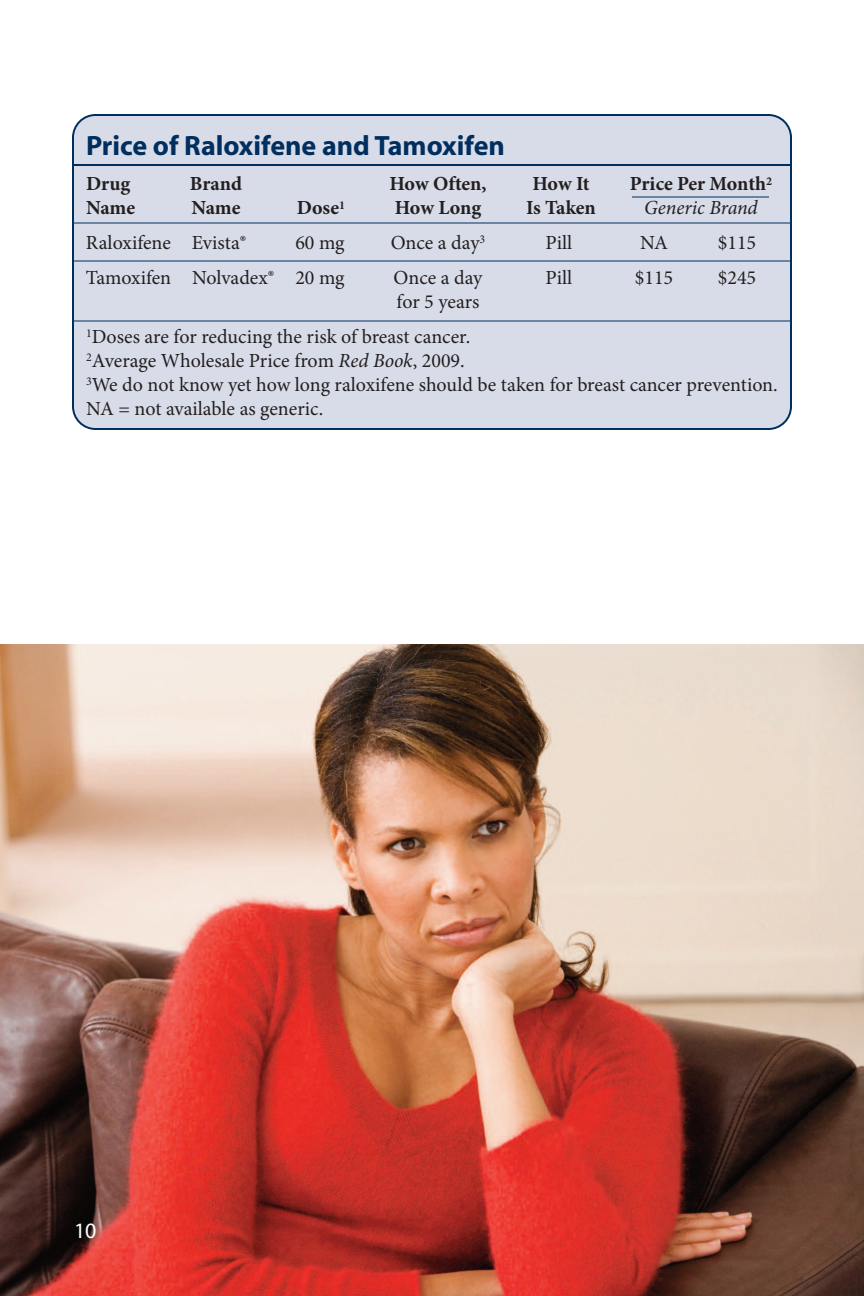
<style>
.page{position:relative;width:864px;height:1296px;background:#fff}
.page>*{position:absolute;margin:0;border:0;box-sizing:border-box;transform-origin:0 0}
.t1{font:700 28px "Myriad";color:#002e5e}
.t2{font:22px "Myriad";color:#fff}
.t3{font:20px/24px "Minion Pro";color:#231f20}
.t4{font:700 20px "Minion Pro";letter-spacing:-.005em;color:#231f20}
.t5{font:italic 20px "Minion Pro";letter-spacing:-.005em;color:#231f20}
.s1{font-style:italic}
</style>
<div class="page">
<div style="left:72px;top:114px;width:720px;height:316px;background:#d8dce8"></div>
<hr style="left:72px;top:164px;width:720px;height:2px;background:#002e5e">
<hr style="left:72px;top:222px;width:720px;height:2px;background:#002e5e">
<hr style="left:72px;top:260px;width:720px;height:2px;background:#002e5e">
<hr style="left:72px;top:320px;width:720px;height:2px;background:#002e5e">
<hr style="left:632px;top:196px;width:137px;height:2px;background:#002e5e">
<img style="left:0;top:644px;width:864px;height:652px">
<h1 class="t1" style="left:86px;top:135px;width:420px">Price of Raloxifene and Tamoxifen</h1>
<p class="t4" style="left:86px;top:177px;width:46px">Drug</p>
<p class="t4" style="left:190px;top:177px;width:54px">Brand</p>
<p class="t4" style="left:389px;top:177px;width:99px">How Often,</p>
<p class="t4" style="left:532px;top:177px;width:59px">How It</p>
<p class="t4" style="left:630px;top:177px;width:144px">Price Per Month<sup>2</sup></p>
<p class="t4" style="left:86px;top:201px;width:51px">Name</p>
<p class="t4" style="left:191px;top:201px;width:51px">Name</p>
<p class="t4" style="left:297px;top:201px;width:50px">Dose<sup>1</sup></p>
<p class="t4" style="left:395px;top:201px;width:88px">How Long</p>
<p class="t4" style="left:526px;top:201px;width:71px">Is Taken</p>
<p class="t5" style="left:644px;top:200px;width:115px">Generic Brand</p>
<p class="t3" style="left:86px;top:233px;width:162px">Raloxifene Evista®</p>
<p class="t3" style="left:295px;top:233px;width:51px">60 mg</p>
<p class="t3" style="left:391px;top:233px;width:96px">Once a day<sup>3</sup></p>
<p class="t3" style="left:546px;top:233px;width:28px">Pill</p>
<p class="t3" style="left:640px;top:233px;width:29px">NA</p>
<p class="t3" style="left:718px;top:233px;width:40px">$115</p>
<p class="t3" style="left:86px;top:267px;width:260px">Tamoxifen Nolvadex® 20 mg</p>
<p class="t3" style="left:394px;top:267px;width:90px">Once a day</p>
<p class="t3" style="left:546px;top:267px;width:28px">Pill</p>
<p class="t3" style="left:635px;top:267px;width:40px">$115</p>
<p class="t3" style="left:718px;top:267px;width:40px">$245</p>
<p class="t3" style="left:86px;top:286px;width:395px;line-height:34.8px;text-indent:311px">for 5 years<br><sup>1</sup>Doses are for reducing the risk of breast cancer.</p>
<p class="t3" style="left:86px;top:350px;width:693px"><sup>2</sup>Average Wholesale Price from <span class="s1">Red Book</span>, 2009.<br><sup>3</sup>We do not know yet how long raloxifene should be taken for breast cancer prevention.<br>NA = not available as generic.</p>
<p class="t2" style="left:74px;top:1223px;width:24px">10</p>
</div>
